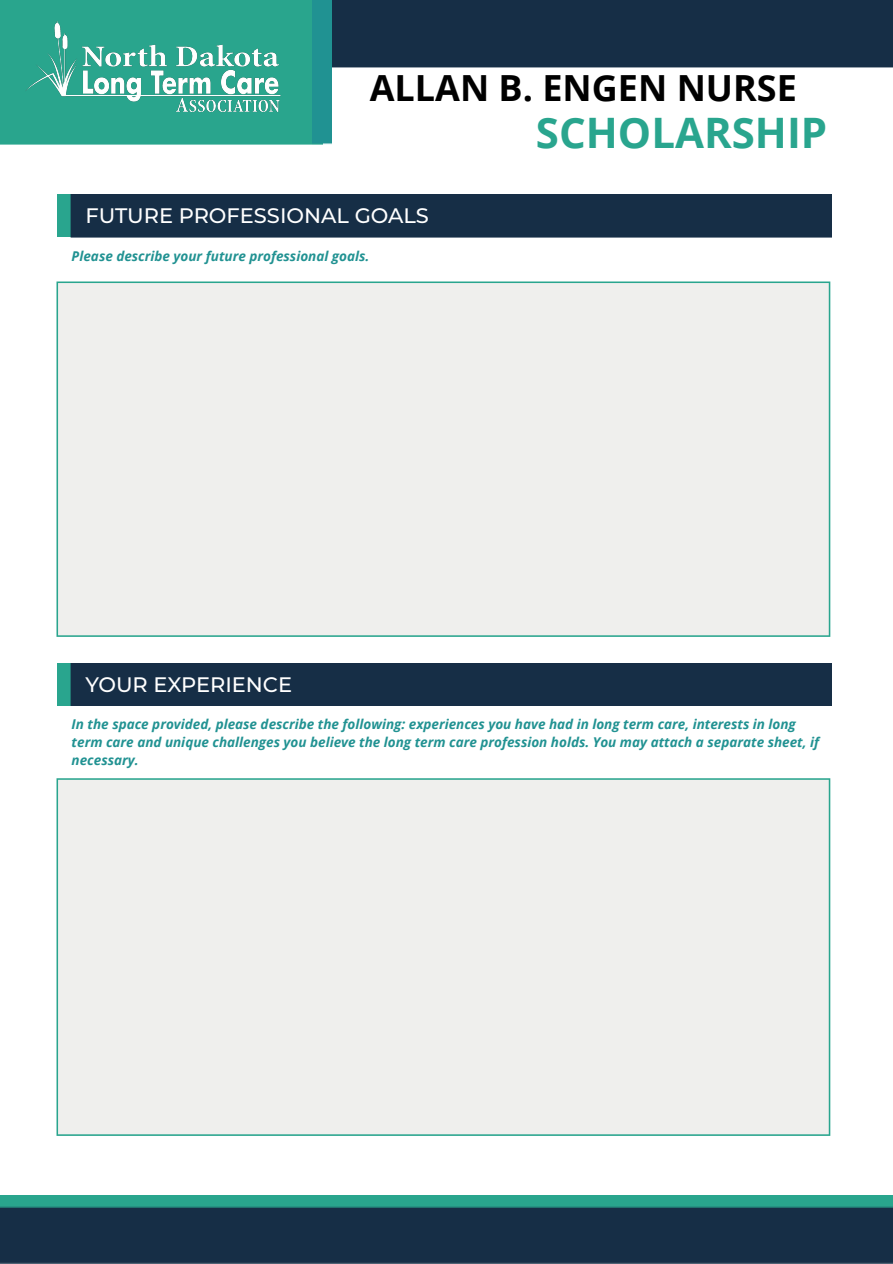
<style>
.page{position:relative;width:893px;height:1264px;background:#fff}
.page>*{position:absolute;margin:0;border:0;box-sizing:border-box;transform-origin:0 0}
.t1{font:700 42px "Open Sans";color:#29a58e}
.t2{font:700 36px "Open Sans";color:#000}
.t3{font:500 21px "Montserrat";color:#fff}
.t4{font:italic 700 13.5px/17.9px "Open Sans";color:#219292}
</style>
<div class="page">
<div style="left:332px;top:0;width:560px;height:68px;background:#162e46"></div>
<div style="left:0;top:0;width:312px;height:144px;background:#29a58d"></div>
<img style="left:26px;top:22px;width:255px;height:91px">
<div style="left:312px;top:0;width:20px;height:144px;background:#209292"></div>
<img style="left:0;top:1195px;width:892px;height:67px">
<div style="left:58px;top:194px;width:23px;height:43px;background:#29a58e"></div>
<div style="left:70px;top:194px;width:761px;height:43px;background:#162e46"></div>
<div style="left:57px;top:282px;width:772px;height:354px;background:#efefed"></div>
<hr style="left:56px;top:283px;width:2px;height:352px;background:#29a58e">
<hr style="left:828px;top:283px;width:2px;height:352px;background:#29a58e">
<hr style="left:58px;top:635px;width:770px;height:2px;background:#29a58e">
<hr style="left:58px;top:281px;width:770px;height:2px;background:#29a58e">
<div style="left:58px;top:663px;width:23px;height:42px;background:#29a58e"></div>
<div style="left:70px;top:663px;width:761px;height:43px;background:#162e46"></div>
<div style="left:57px;top:779px;width:772px;height:356px;background:#efefed"></div>
<hr style="left:56px;top:779px;width:2px;height:355px;background:#29a58e">
<hr style="left:828px;top:779px;width:2px;height:355px;background:#29a58e">
<hr style="left:58px;top:1134px;width:770px;height:1px;background:#29a58e">
<hr style="left:58px;top:778px;width:770px;height:1px;background:#29a58e">
<h2 class="t2" style="left:369px;top:62px;width:428px">ALLAN B. ENGEN NURSE</h2>
<h1 class="t1" style="left:536px;top:103px;width:293px">SCHOLARSHIP</h1>
<h3 class="t3" style="left:85px;top:201px;width:345px">FUTURE PROFESSIONAL GOALS</h3>
<p class="t4" style="left:72px;top:246px;width:299px">Please describe your future professional goals.</p>
<h3 class="t3" style="left:85px;top:669px;width:208px">YOUR EXPERIENCE</h3>
<p class="t4" style="left:72px;top:715px;width:749px">In the space provided, please describe the following: experiences you have had in long term care, interests in long term care and unique challenges you believe the long term care profession holds. You may attach a separate sheet, if necessary.</p>
</div>
